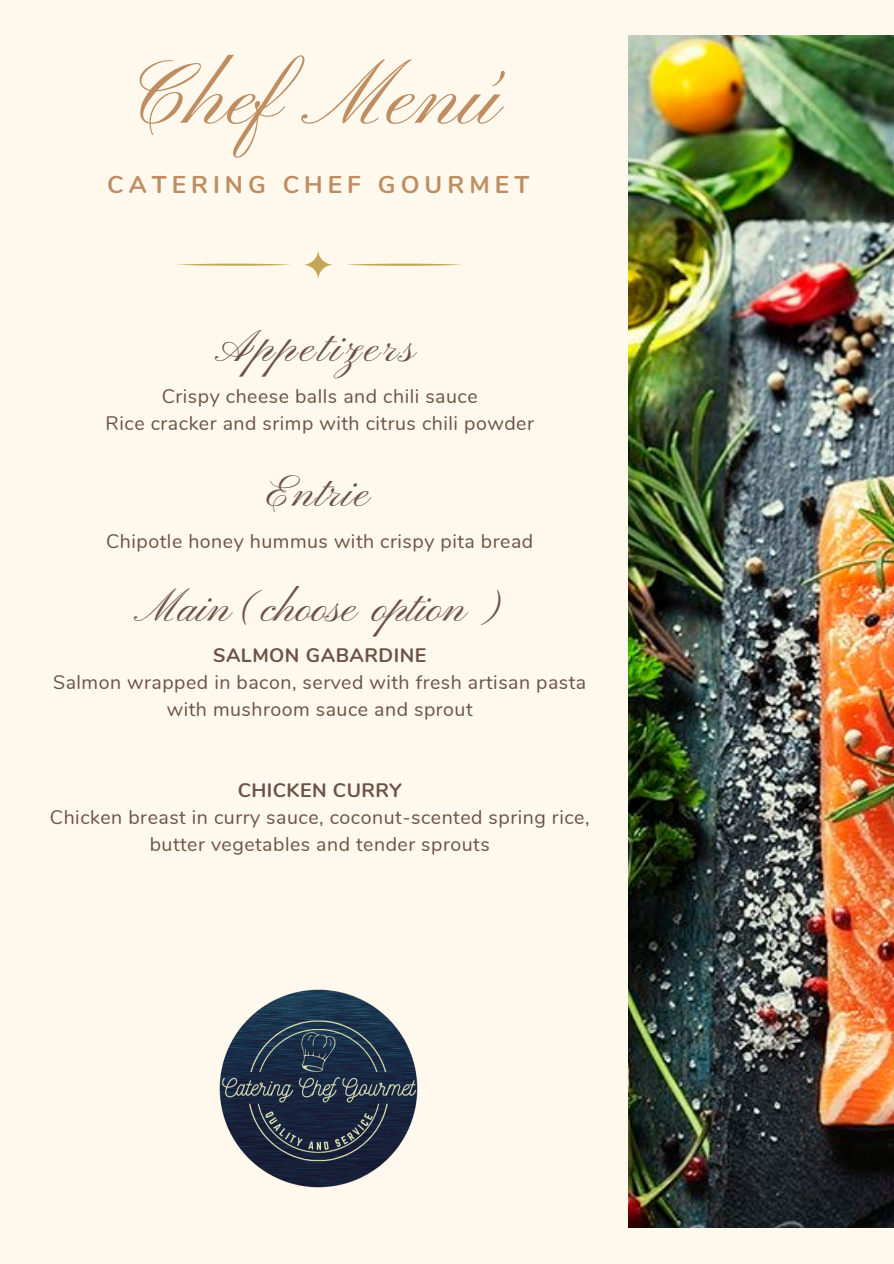
<style>
.page{position:relative;width:894px;height:1264px;background:#fff}
.page>*{position:absolute;margin:0;border:0;box-sizing:border-box;transform-origin:0 0}
.t1{font:88.5px "Pinyon Script";color:#be8d62}
.t2{font:45.3px "Pinyon Script";letter-spacing:.08em;color:#6b5246}
.t3{font:45px "Pinyon Script";color:#6b5246}
.t4{font:700 24.3px "Nunito";letter-spacing:.21em;color:#be8d62}
.t5{font:19.5px/27px "Nunito";letter-spacing:.025em;color:#6b5246;text-align:center}
.t6{font:700 19.5px "Nunito";letter-spacing:.025em;color:#6b5246}
</style>
<div class="page">
<div style="left:0;top:0;width:893px;height:1263px;background:#fff9ed"></div>
<img style="left:628px;top:36px;width:265px;height:1191px">
<svg style="left:304px;top:251px;width:29px;height:28px"></svg>
<svg style="left:346px;top:264px;width:114px;height:2px"></svg>
<svg style="left:176px;top:264px;width:115px;height:2px"></svg>
<img style="left:219px;top:989px;width:199px;height:199px">
<p class="t1" style="left:133px;top:47px;width:371px">ChefMenú</p>
<p class="t4" style="left:107px;top:169px;width:423px">CATERING CHEF GOURMET</p>
<p class="t2" style="left:219px;top:322px;width:198px">Appetizers</p>
<p class="t5" style="left:162px;top:383px;width:317px">Crispy cheese balls and chili sauce</p>
<p class="t5" style="left:105px;top:410px;width:430px">Rice cracker and srimp with citrus chili powder</p>
<p class="t3" style="left:268px;top:467px;width:104px">Entrie</p>
<p class="t5" style="left:106px;top:528px;width:428px">Chipotle honey hummus with crispy pita bread</p>
<p class="t3" style="left:141px;top:582px;width:359px">Main(choose option)</p>
<p class="t6" style="left:213px;top:642px;width:215px">SALMON GABARDINE</p>
<p class="t5" style="left:53px;top:669px;width:534px">Salmon wrapped in bacon, served with fresh artisan pasta with mushroom sauce and sprout</p>
<p class="t6" style="left:237px;top:777px;width:166px">CHICKEN CURRY</p>
<p class="t5" style="left:50px;top:804px;width:541px">Chicken breast in curry sauce, coconut-scented spring rice, butter vegetables and tender sprouts</p>
</div>
